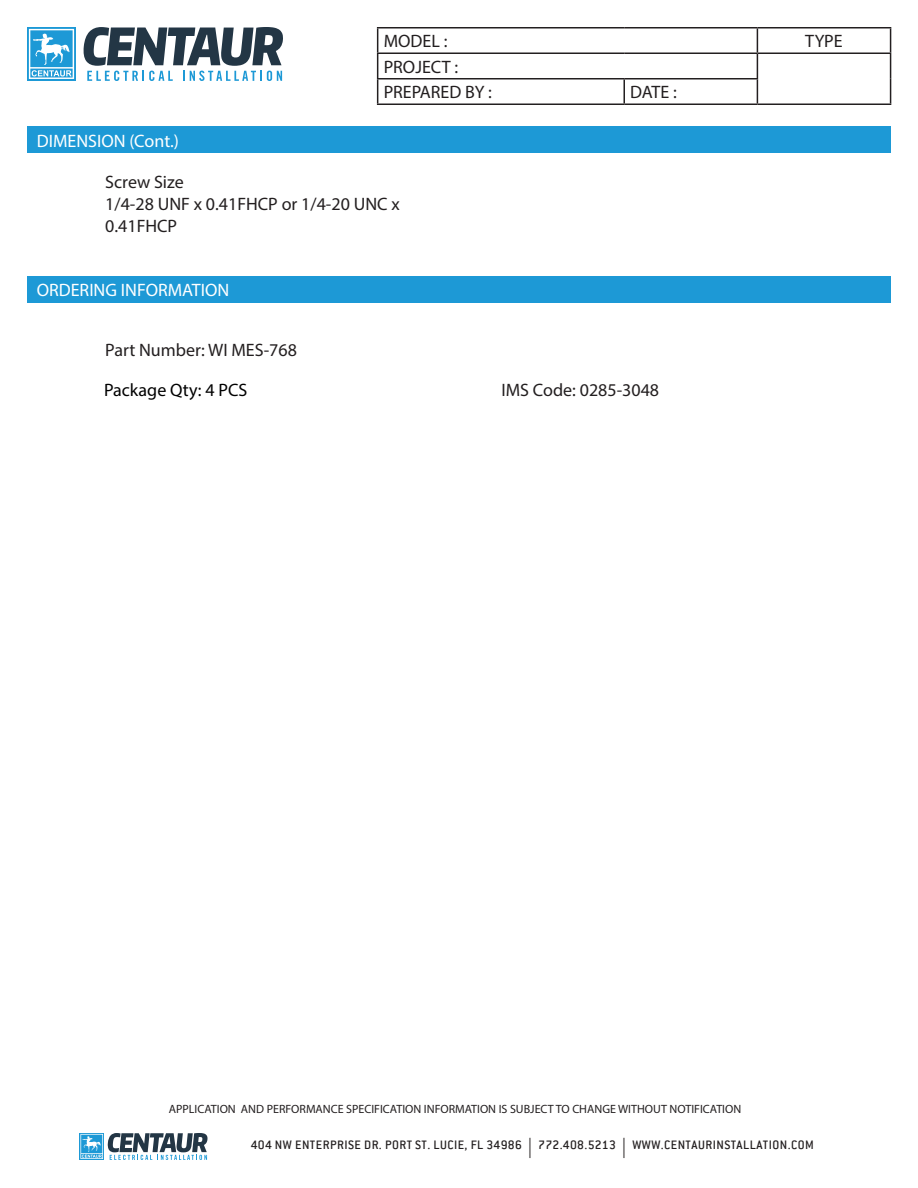
<style>
.page{position:relative;width:918px;height:1188px;background:#fff}
.page>*{position:absolute;margin:0;border:0;box-sizing:border-box;transform-origin:0 0}
.t1{font:18px/21.6px "Myriad Pro";color:#231f20}
.t2{font:18px "Myriad Pro";color:#fff}
.t3{font:18px "Myriad Pro";color:#000}
.t4{font:500 13.5px "Conduit ITC";letter-spacing:.035em;color:#231f20}
.t5{font:12px "Myriad Pro";color:#231f20}
.s1{font-family:"Myriad Pro";font-weight:400;font-size:20.25px}
</style>
<div class="page">
<svg style="left:80px;top:1133px;width:128px;height:27px"></svg>
<hr style="left:377px;top:27px;width:247px;height:1px;background:#231f20">
<hr style="left:624px;top:27px;width:133px;height:1px;background:#231f20">
<hr style="left:757px;top:27px;width:134px;height:1px;background:#231f20">
<hr style="left:377px;top:52px;width:247px;height:2px;background:#231f20">
<hr style="left:624px;top:52px;width:133px;height:2px;background:#231f20">
<hr style="left:757px;top:52px;width:134px;height:2px;background:#231f20">
<hr style="left:377px;top:78px;width:247px;height:2px;background:#231f20">
<svg style="left:377px;top:28px;width:1px;height:76px"></svg>
<hr style="left:624px;top:78px;width:134px;height:2px;background:#231f20">
<hr style="left:623px;top:80px;width:2px;height:24px;background:#231f20">
<svg style="left:757px;top:28px;width:1px;height:76px"></svg>
<svg style="left:890px;top:28px;width:1px;height:76px"></svg>
<hr style="left:377px;top:104px;width:247px;height:1px;background:#231f20">
<hr style="left:624px;top:104px;width:133px;height:1px;background:#231f20">
<hr style="left:757px;top:104px;width:134px;height:1px;background:#231f20">
<div style="left:27px;top:276px;width:864px;height:27px;background:#1d99d6"></div>
<div style="left:27px;top:27px;width:49px;height:54px;background:linear-gradient(to right,#1d99d6,#1d99d6)"></div>
<svg style="left:29px;top:29px;width:45px;height:50px"></svg>
<svg style="left:83px;top:27px;width:200px;height:54px"></svg>
<div style="left:27px;top:126px;width:864px;height:27px;background:#1d99d6"></div>
<p class="t1" style="left:384px;top:30px;width:65px">MODEL :</p>
<p class="t1" style="left:805px;top:30px;width:39px">TYPE</p>
<p class="t1" style="left:384px;top:54px;width:110px;line-height:25.5px">PROJECT :<br>PREPARED BY :</p>
<p class="t1" style="left:630px;top:81px;width:48px">DATE :</p>
<p class="t2" style="left:37px;top:130px;width:144px">DIMENSION (Cont.)</p>
<p class="t1" style="left:105px;top:171px;width:296px">Screw Size<br>1/4-28 UNF x 0.41FHCP or 1/4-20 UNC x<br>0.41FHCP</p>
<p class="t2" style="left:37px;top:279px;width:194px">ORDERING INFORMATION</p>
<p class="t1" style="left:105px;top:339px;width:193px">Part Number: WI MES-768</p>
<p class="t3" style="left:104px;top:379px;width:145px">Package Qty: 4 PCS</p>
<p class="t1" style="left:502px;top:379px;width:159px">IMS Code: 0285-3048</p>
<p class="t5" style="left:169px;top:1101px;width:574px">APPLICATION AND PERFORMANCE SPECIFICATION INFORMATION IS SUBJECT TO CHANGE WITHOUT NOTIFICATION</p>
<p class="t4" style="left:251px;top:1137px;width:565px">404 NW ENTERPRISE DR. PORT ST. LUCIE, FL 34986 <span class="s1">|</span> 772.408.5213 <span class="s1">|</span> WWW.CENTAURINSTALLATION.COM</p>
</div>
